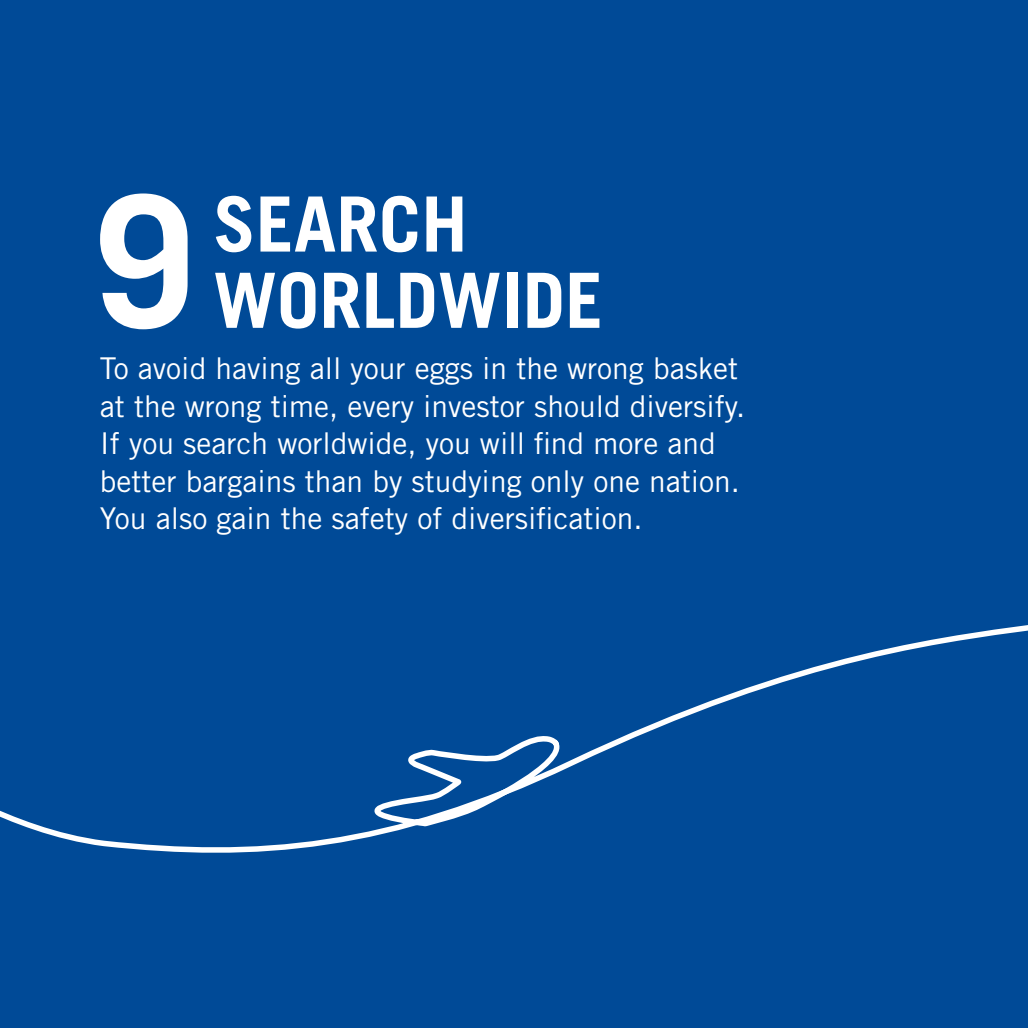
<style>
.page{position:relative;width:1028px;height:1028px;background:#004a97}
.page>*{position:absolute;margin:0;border:0;box-sizing:border-box;transform-origin:0 0}
.t1{font:700 183px "Trade Gothic LT Std";color:#fff}
.t2{font:700 76.25px/76.2px "Trade Gothic LT Std";color:#fff}
.t3{font:30px/37.5px "Trade Gothic LT Std";color:#fff}
</style>
<div class="page">
<svg style="left:0;top:625px;width:1028px;height:228px"></svg>
<h1 class="t1" style="left:92px;top:150px;width:103px">9</h1>
<h2 class="t2" style="left:213px;top:185px;width:391px">SEARCH<br>WORLDWIDE</h2>
<p class="t3" style="left:100px;top:349px;width:647px">To avoid having all your eggs in the wrong basket at the wrong time, every investor should diversify.<br>If you search worldwide, you will find more and better bargains than by studying only one nation.<br>You also gain the safety of diversification.</p>
</div>
